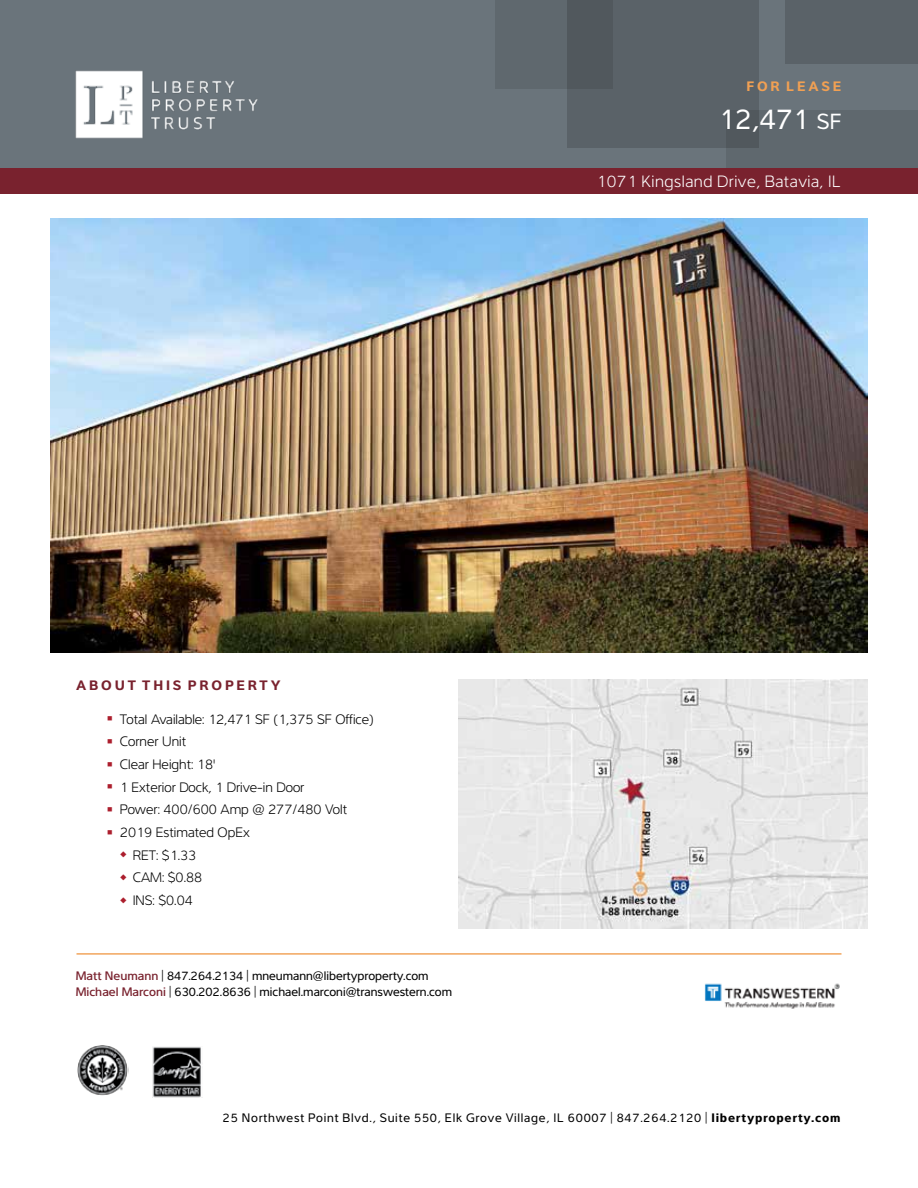
<style>
.page{position:relative;width:918px;height:1188px;background:#fff}
.page>*{position:absolute;margin:0;border:0;box-sizing:border-box;transform-origin:0 0}
.t1{font:29.7px "Interval Sans Pro";color:#fff}
.t2{font:300 16.95px "Interval Sans Pro";letter-spacing:.03em;color:#fff}
.t3{font:300 14.1px "Interval Sans Pro";color:#000}
.t4{font:700 14.1px "Interval Sans Pro";letter-spacing:.2em;color:#79222e}
.t5{font:700 14.1px "Interval Sans Pro";letter-spacing:.2em;color:#f1a053}
.t6{font:12.75px/16.6px "Interval Sans Pro";color:#000}
.t7{font:12.75px "Interval Sans Pro";letter-spacing:.06em;color:#000}
.s1{font-size:22.65px}
.s2{font-weight:500;color:#79222e}
.s3{font-weight:700}
</style>
<div class="page">
<hr style="left:76px;top:953px;width:766px;height:2px;background:#f1a053">
<div style="left:0;top:0;width:918px;height:178px;background:#6a747b"></div>
<div style="left:567px;top:0;width:192px;height:148px;background:#5a6268"></div>
<div style="left:495px;top:0;width:117px;height:89px;background:linear-gradient(to right,#646d74,#4f565b)"></div>
<div style="left:726px;top:111px;width:192px;height:74px;background:linear-gradient(to right,#5a6268,#616b71)"></div>
<div style="left:785px;top:0;width:133px;height:64px;background:#5a6268"></div>
<div style="left:0;top:168px;width:918px;height:26px;background:#79222e"></div>
<img style="left:459px;top:680px;width:408px;height:248px">
<img style="left:51px;top:219px;width:816px;height:433px">
<img style="left:75px;top:70px;width:183px;height:69px">
<img style="left:77px;top:1045px;width:51px;height:51px">
<img style="left:152px;top:1047px;width:50px;height:51px">
<img style="left:704px;top:983px;width:136px;height:26px">
<p class="t5" style="left:746px;top:75px;width:97px">FOR LEASE</p>
<h1 class="t1" style="left:719px;top:97px;width:124px">12,471 <span class="s1">SF</span></h1>
<p class="t2" style="left:597px;top:169px;width:246px">1071 Kingsland Drive, Batavia, IL</p>
<p class="t4" style="left:76px;top:674px;width:206px">ABOUT THIS PROPERTY</p>
<p class="t3" style="left:107px;top:709px;width:268px"><sup>■</sup> Total Available: 12,471 SF (1,375 SF Office)</p>
<p class="t3" style="left:107px;top:732px;width:81px"><sup>■</sup> Corner Unit</p>
<p class="t3" style="left:107px;top:754px;width:110px"><sup>■</sup> Clear Height: 18'</p>
<p class="t3" style="left:107px;top:777px;width:199px"><sup>■</sup> 1 Exterior Dock, 1 Drive-in Door</p>
<p class="t3" style="left:107px;top:800px;width:241px"><sup>■</sup> Power: 400/600 Amp @ 277/480 Volt</p>
<p class="t3" style="left:107px;top:822px;width:144px"><sup>■</sup> 2019 Estimated OpEx</p>
<p class="t3" style="left:120px;top:845px;width:78px"><sup>◆</sup> RET: $1.33</p>
<p class="t3" style="left:120px;top:868px;width:84px"><sup>◆</sup> CAM: $0.88</p>
<p class="t3" style="left:120px;top:890px;width:74px"><sup>◆</sup> INS: $0.04</p>
<p class="t6" style="left:76px;top:966px;width:378px"><span class="s2">Matt Neumann</span> | 847.264.2134 | mneumann@libertyproperty.com<br><span class="s2">Michael Marconi</span> | 630.202.8636 | michael.marconi@transwestern.com</p>
<p class="t7" style="left:223px;top:1108px;width:619px">25 Northwest Point Blvd., Suite 550, Elk Grove Village, IL 60007 | 847.264.2120 | <span class="s3">libertyproperty.com</span></p>
</div>
